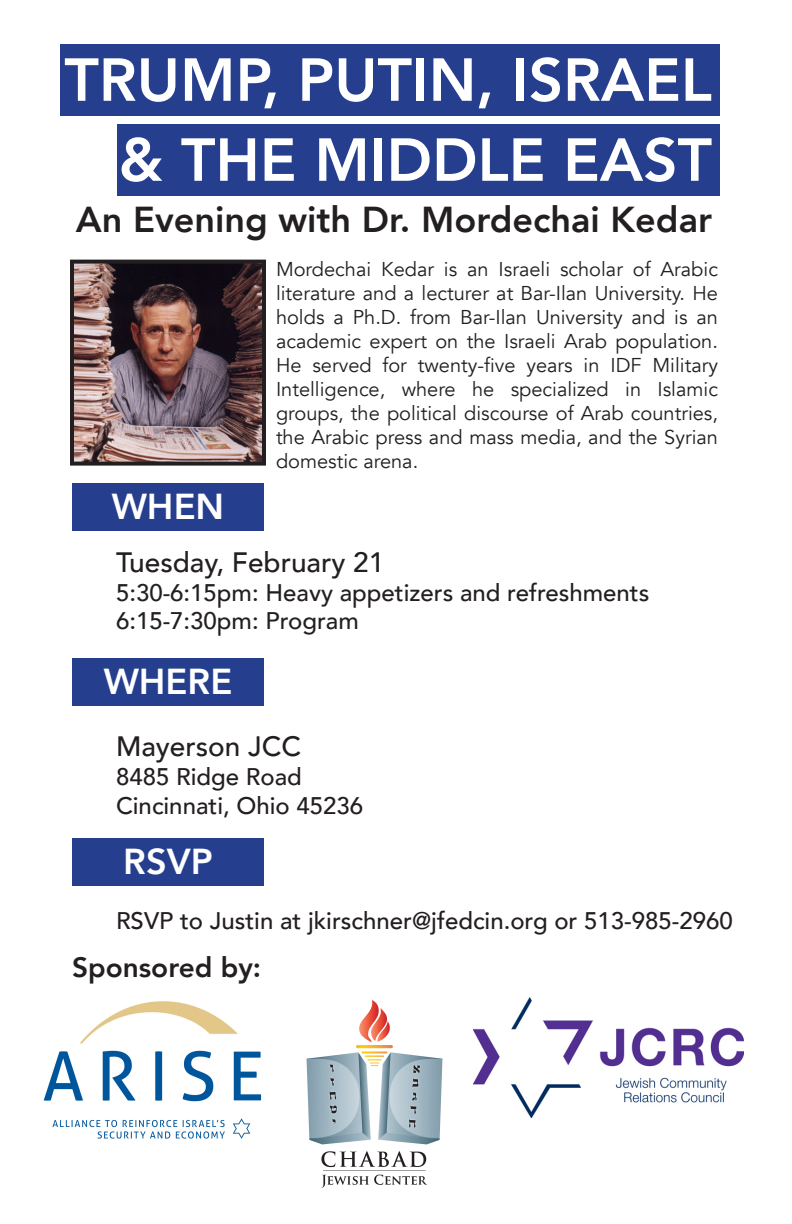
<style>
.page{position:relative;width:792px;height:1224px;background:#fff}
.page>*{position:absolute;margin:0;border:0;box-sizing:border-box;transform-origin:0 0}
.t1{font:800 60px/80px "Avenir";color:#fff;text-align:right}
.t2{font:800 36px "Avenir";color:#231f20}
.t3{font:800 36px "Avenir";color:#fff}
.t4{font:500 28px "Avenir";color:#231f20}
.t5{font:800 28px "Avenir";color:#231f20}
.t6{font:500 24px "Avenir";color:#231f20}
.t7{font:20px/24px "Avenir";color:#231f20;text-align:justify}
</style>
<div class="page">
<div style="left:118px;top:124px;width:602px;height:72px;background:#253f8e"></div>
<div style="left:60px;top:44px;width:660px;height:72px;background:#253f8e"></div>
<div style="left:72px;top:483px;width:192px;height:48px;background:#253f8e"></div>
<div style="left:72px;top:658px;width:192px;height:48px;background:#253f8e"></div>
<div style="left:72px;top:838px;width:192px;height:48px;background:#253f8e"></div>
<img style="left:307px;top:1000px;width:136px;height:187px">
<img style="left:43px;top:1001px;width:219px;height:138px">
<img style="left:474px;top:998px;width:270px;height:119px">
<img style="left:75px;top:265px;width:186px;height:196px">
<div style="left:70px;top:260px;width:196px;height:206px;border:4px solid #231f20"></div>
<p class="t1" style="left:64px;top:40px;width:649px">TRUMP, PUTIN, ISRAEL &amp; THE MIDDLE EAST</p>
<p class="t2" style="left:76px;top:192px;width:638px">An Evening with Dr. Mordechai Kedar</p>
<p class="t3" style="left:112px;top:479px;width:114px">WHEN</p>
<p class="t7" style="left:276px;top:257px;width:444px">Mordechai Kedar is an Israeli scholar of Arabic literature and a lecturer at Bar-Ilan University. He holds a Ph.D. from Bar-Ilan University and is an academic expert on the Israeli Arab population.<br>He served for twenty-five years in IDF Military Intelligence, where he specialized in Islamic groups, the political discourse of Arab countries, the Arabic press and mass media, and the Syrian domestic arena.</p>
<p class="t4" style="left:116px;top:538px;width:270px">Tuesday, February 21</p>
<p class="t6" style="left:116px;top:571px;width:535px">5:30-6:15pm: Heavy appetizers and refreshments</p>
<p class="t6" style="left:116px;top:600px;width:244px">6:15-7:30pm: Program</p>
<p class="t3" style="left:104px;top:653px;width:130px">WHERE</p>
<p class="t4" style="left:116px;top:722px;width:187px">Mayerson JCC</p>
<p class="t6" style="left:116px;top:756px;width:187px">8485 Ridge Road</p>
<p class="t6" style="left:116px;top:784px;width:249px">Cincinnati, Ohio 45236</p>
<p class="t3" style="left:123px;top:833px;width:91px">RSVP</p>
<p class="t6" style="left:116px;top:900px;width:618px">RSVP to Justin at jkirschner@jfedcin.org or 513-985-2960</p>
<p class="t5" style="left:72px;top:946px;width:191px">Sponsored by:</p>
</div>
